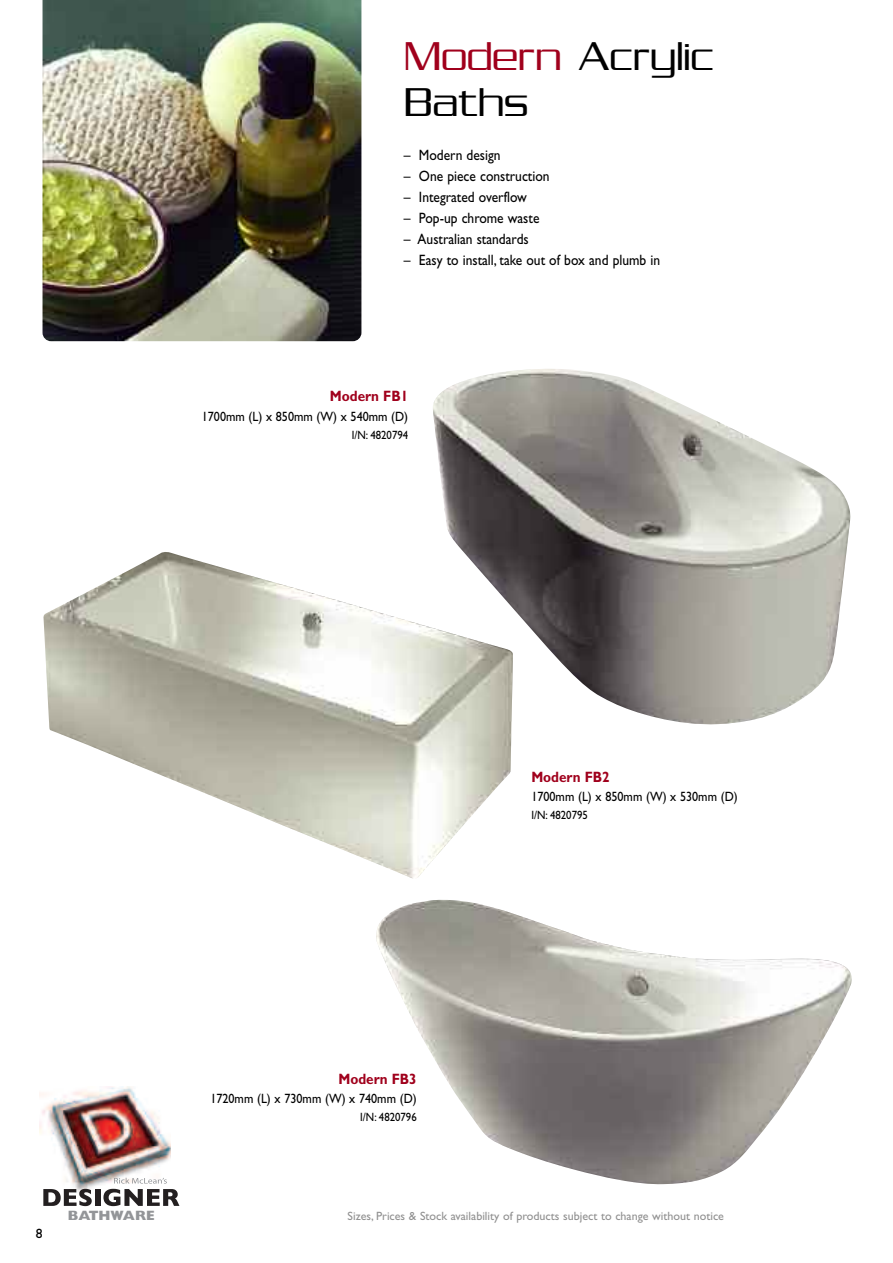
<style>
.page{position:relative;width:893px;height:1263px;background:#fff}
.page>*{position:absolute;margin:0;border:0;box-sizing:border-box;transform-origin:0 0}
.t1{font:300 43.5px/46.5px "Serpentine Sans ICG";color:#000}
.t2{font:15px "Gill Sans";color:#000;scale:.9 1}
.t3{font:700 15px "Gill Sans";color:#a0001c;scale:.9 1}
.t4{font:13.5px "Gill Sans";color:#000;scale:.9 1}
.t5{font:800 13.5px "Gill Sans";color:#939598}
.t6{font:13.5px "Gill Sans";color:#000}
.t7{font:12px "Gill Sans";color:#909090}
.t8{font:12px "Gill Sans";color:#000;scale:.9 1}
.s1{color:#a0001c}
</style>
<div class="page">
<img style="left:43px;top:0;width:318px;height:341px">
<img style="left:433px;top:369px;width:417px;height:356px">
<img style="left:376px;top:899px;width:476px;height:286px">
<img style="left:43px;top:551px;width:470px;height:328px">
<img style="left:40px;top:1086px;width:131px;height:112px">
<svg style="left:43px;top:1189px;width:49px;height:17px"></svg>
<div style="left:95px;top:1189px;width:5px;height:17px;background:#231f20"></div>
<svg style="left:103px;top:1189px;width:76px;height:17px"></svg>
<svg style="left:114px;top:1178px;width:53px;height:5px"></svg>
<h1 class="t1" style="left:404px;top:32px;width:311px"><span class="s1">Modern</span> Acrylic<br>Baths</h1>
<p class="t2" style="left:404px;top:149px;width:109px">– Modern design</p>
<p class="t2" style="left:404px;top:170px;width:163px">– One piece construction</p>
<p class="t2" style="left:404px;top:191px;width:138px">– Integrated overflow</p>
<p class="t2" style="left:404px;top:212px;width:152px">– Pop-up chrome waste</p>
<p class="t2" style="left:404px;top:233px;width:140px">– Australian standards</p>
<p class="t2" style="left:404px;top:254px;width:286px">– Easy to install, take out of box and plumb in</p>
<p class="t3" style="left:330px;top:391px;width:89px">Modern FB1</p>
<p class="t4" style="left:202px;top:411px;width:231px">1700mm (L) x 850mm (W) x 540mm (D)</p>
<p class="t8" style="left:352px;top:430px;width:64px">I/N: 4820794</p>
<p class="t3" style="left:531px;top:771px;width:89px">Modern FB2</p>
<p class="t4" style="left:531px;top:791px;width:231px">1700mm (L) x 850mm (W) x 530mm (D)</p>
<p class="t8" style="left:531px;top:811px;width:64px">I/N: 4820795</p>
<p class="t6" style="left:36px;top:1228px;width:8px">8</p>
<p class="t5" style="left:68px;top:1210px;width:88px">BATHWARE</p>
<p class="t3" style="left:338px;top:1073px;width:89px">Modern FB3</p>
<p class="t4" style="left:210px;top:1093px;width:231px">1720mm (L) x 730mm (W) x 740mm (D)</p>
<p class="t8" style="left:360px;top:1112px;width:64px">I/N: 4820796</p>
<p class="t7" style="left:348px;top:1211px;width:378px">Sizes, Prices &amp; Stock availability of products subject to change without notice</p>
</div>
